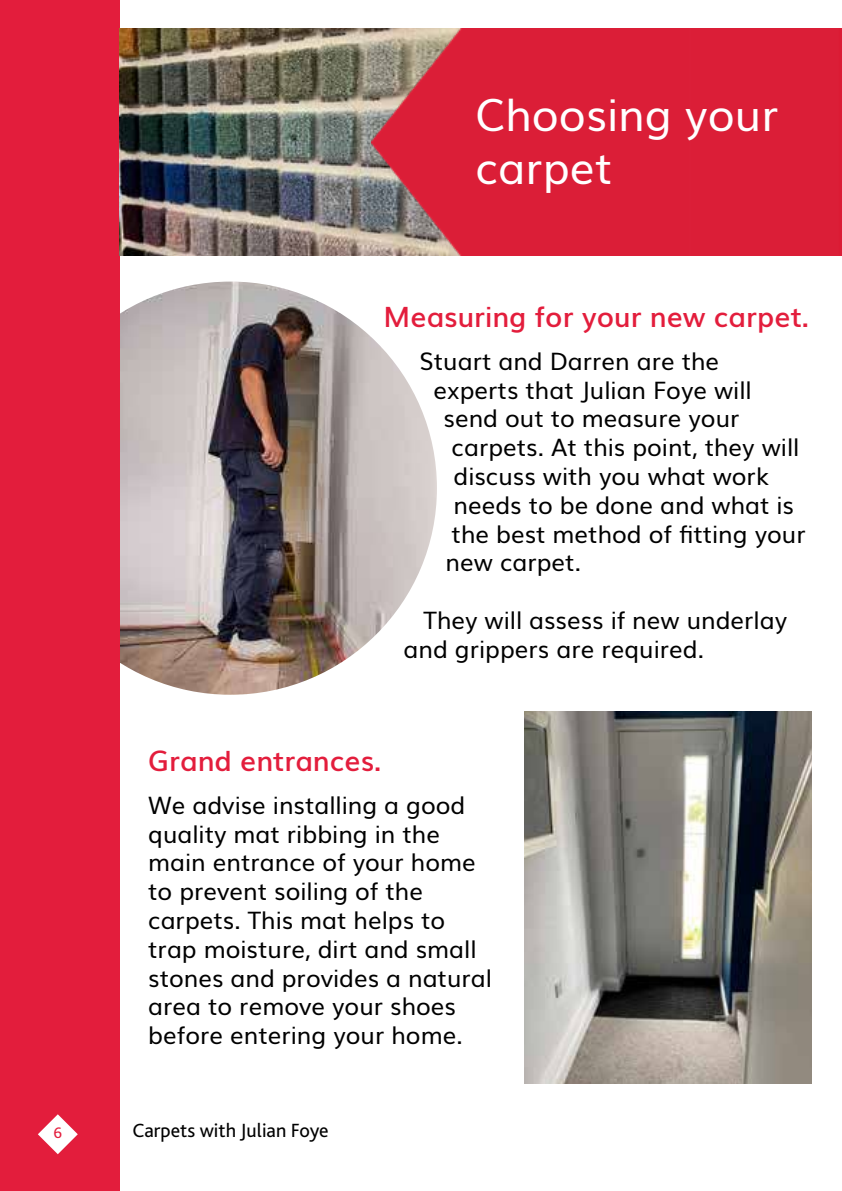
<style>
.page{position:relative;width:842px;height:1191px;background:#fff}
.page>*{position:absolute;margin:0;border:0;box-sizing:border-box;transform-origin:0 0}
.t1{font:44px/52.8px "Muli";color:#fff}
.t2{font:600 28px "Muli";color:#e31d3c}
.t3{font:24px/28.8px "Muli";color:#000}
.t4{font:20px "Bliss Pro";color:#000}
.t5{font:16px "Bliss Pro";color:#e31d3c}
</style>
<div class="page">
<img style="left:24px;top:281px;width:413px;height:413px;border-radius:207px">
<div style="left:0;top:0;width:119px;height:1191px;background:#e31d3c"></div>
<svg style="left:38px;top:1114px;width:40px;height:40px"></svg>
<img style="left:119px;top:28px;width:252px;height:227px">
<img style="left:371px;top:28px;width:471px;height:227px">
<img style="left:524px;top:711px;width:287px;height:372px">
<p class="t5" style="left:53px;top:1127px;width:10px">6</p>
<h1 class="t1" style="left:475px;top:86px;width:305px">Choosing your carpet</h1>
<p class="t2" style="left:384px;top:293px;width:427px">Measuring for your new carpet.</p>
<p class="t3" style="left:420px;top:345px;width:301px">Stuart and Darren are the</p>
<p class="t3" style="left:434px;top:373px;width:320px">experts that Julian Foye will</p>
<p class="t3" style="left:444px;top:402px;width:297px">send out to measure your</p>
<p class="t3" style="left:452px;top:431px;width:349px">carpets. At this point, they will</p>
<p class="t3" style="left:454px;top:460px;width:317px">discuss with you what work</p>
<p class="t3" style="left:454px;top:489px;width:342px">needs to be done and what is</p>
<p class="t3" style="left:452px;top:517px;width:356px">the best method of fitting your</p>
<p class="t3" style="left:446px;top:546px;width:137px">new carpet.</p>
<p class="t3" style="left:404px;top:604px;width:385px;text-indent:20px">They will assess if new underlay and grippers are required.</p>
<p class="t2" style="left:148px;top:737px;width:235px">Grand entrances.</p>
<p class="t3" style="left:148px;top:788px;width:345px">We advise installing a good quality mat ribbing in the main entrance of your home to prevent soiling of the carpets. This mat helps to trap moisture, dirt and small stones and provides a natural area to remove your shoes before entering your home.</p>
<p class="t4" style="left:132px;top:1123px;width:198px">Carpets with Julian Foye</p>
</div>
